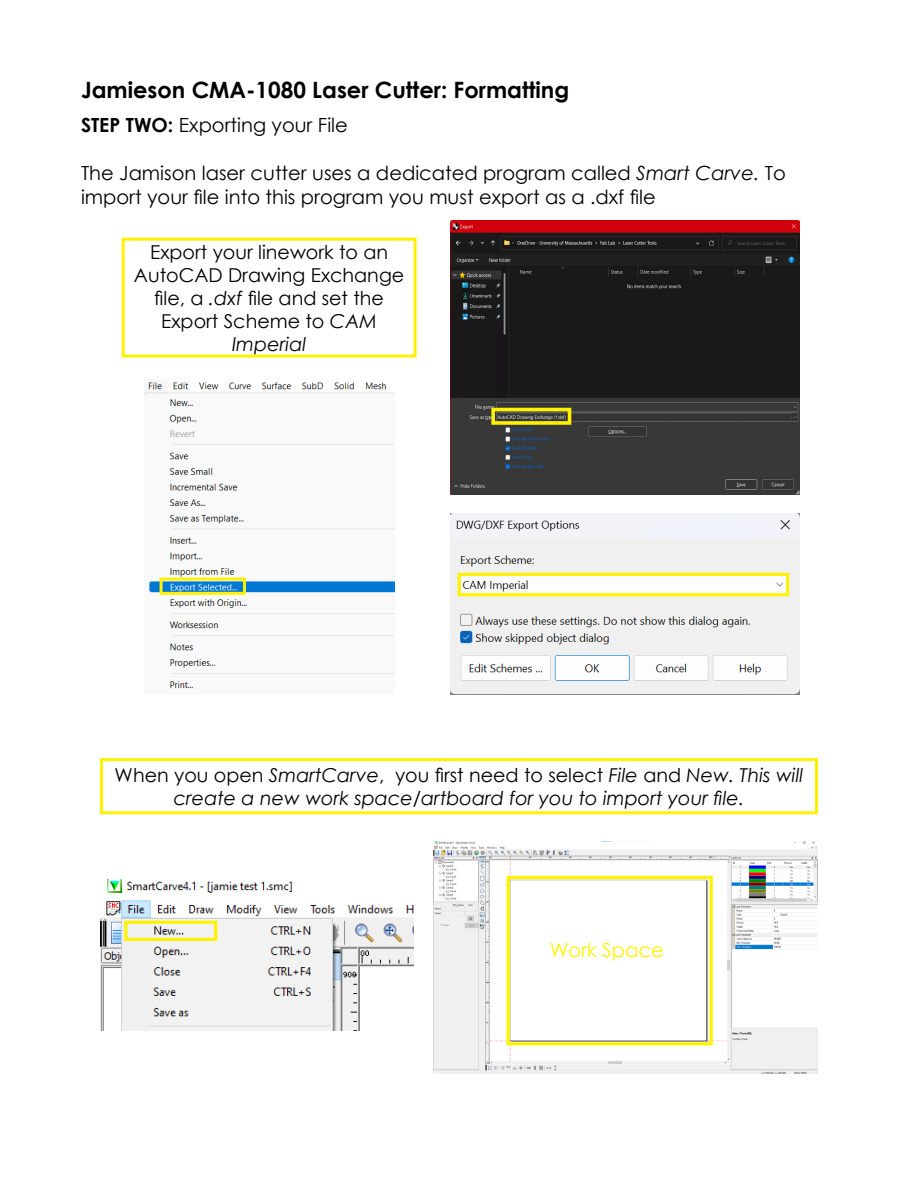
<style>
.page{position:relative;width:918px;height:1188px;background:#fff}
.page>*{position:absolute;margin:0;border:0;box-sizing:border-box;transform-origin:0 0}
.t1{font:700 22.5px "Century Gothic";color:#000}
.t2{font:19.5px/24px "Century Gothic";color:#000}
.t3{font:19.5px "Century Gothic";color:#fff200}
.t4{font:italic 19.2px/23px "Century Gothic";color:#000;text-align:center}
.t5{font:19.2px/23px "Century Gothic";color:#000;text-align:center}
.s1{font-weight:700}
.s2{font-style:italic}
.s3{font-style:normal}
</style>
<div class="page">
<img style="left:433px;top:841px;width:385px;height:233px">
<div style="left:512px;top:1005px;width:43px;height:34px;background:#fff"></div>
<div style="left:122px;top:238px;width:295px;height:120px;border:3px solid #fff200"></div>
<div style="left:100px;top:758px;width:718px;height:56px;border:3px solid #fff200"></div>
<img style="left:450px;top:221px;width:350px;height:273px">
<div style="left:491px;top:408px;width:80px;height:17px;border:4px solid #fff200"></div>
<div style="left:455px;top:323px;width:47px;height:72px;background:#1a171b"></div>
<img style="left:144px;top:382px;width:250px;height:307px">
<div style="left:160px;top:578px;width:86px;height:17px;border:3px solid #fff200"></div>
<img style="left:100px;top:880px;width:314px;height:150px">
<div style="left:124px;top:921px;width:93px;height:20px;border:3px solid #fff200"></div>
<img style="left:450px;top:513px;width:350px;height:181px">
<div style="left:458px;top:573px;width:331px;height:23px;border:3px solid #fff200"></div>
<div style="left:507px;top:876px;width:206px;height:169px;border:3px solid #fff200"></div>
<p class="t1" style="left:81px;top:73px;width:490px">Jamieson CMA-1080 Laser Cutter: Formatting</p>
<p class="t2" style="left:81px;top:113px;width:268px"><span class="s1">STEP TWO:</span> Exporting your File</p>
<p class="t2" style="left:81px;top:161px;width:706px">The Jamison laser cutter uses a dedicated program called <span class="s2">Smart Carve.</span> To import your file into this program you must export as a .dxf file</p>
<p class="t5" style="left:134px;top:240px;width:272px">Export your linework to an<br>AutoCAD Drawing Exchange file, a <span class="s2">.dxf</span> file and set the<br>Export Scheme to <span class="s2">CAM<br>Imperial</span></p>
<p class="t4" style="left:115px;top:763px;width:690px"><span class="s3">When you open</span> SmartCarve<span class="s3">, you first need to select</span> File <span class="s3">and</span> New. This will create a new work space/artboard for you to import your file.</p>
<p class="t3" style="left:550px;top:937px;width:116px">Work Space</p>
</div>
